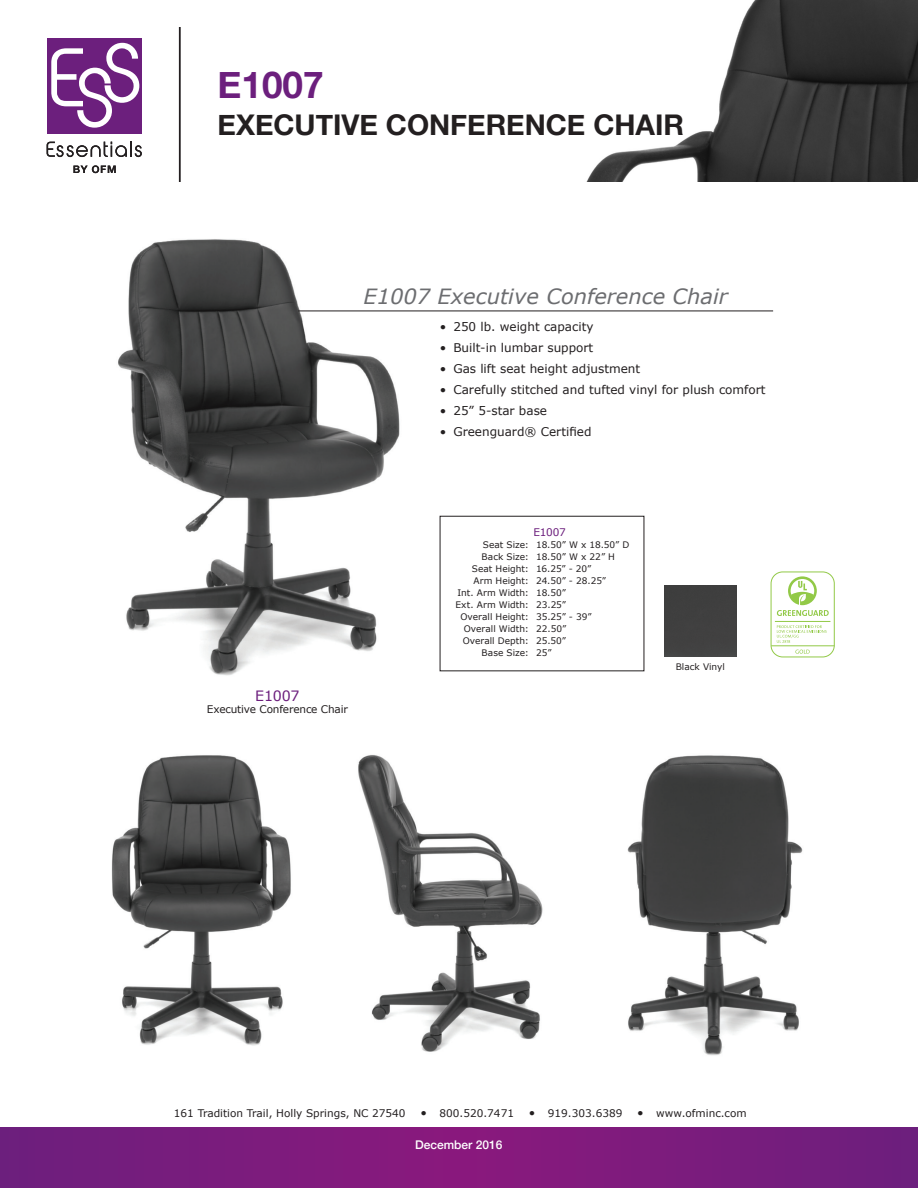
<style>
.page{position:relative;width:918px;height:1188px;background:#fff}
.page>*{position:absolute;margin:0;border:0;box-sizing:border-box;transform-origin:0 0}
.Title-Model_number{font:700 36.9px "Helvetica Neue";color:#6c1f7d}
.Title-Model_Name{font:700 28.5px "Helvetica Neue";color:#231f20}
.Subtitle{font:italic 21px "Verdana";color:#6c6d70}
.Model_number{font:14.25px "Verdana";letter-spacing:-.015em;color:#6c1f7d}
.t1{font:12px "Verdana";color:#231f20}
.t2{font:500 12px "Helvetica Neue";color:#fff}
.name{font:10.5px "Verdana";color:#231f20}
.dimensions_title{font:10.5px "Verdana";letter-spacing:-.03em;color:#6c1f7d}
.tabbed_text{font:9px "Verdana";letter-spacing:-.005em;color:#231f20}
.swatch_name{font:9px "Verdana";color:#231f20}
.s1{font-size:12px}
</style>
<div class="page">
<div style="left:0;top:1128px;width:459px;height:60px;background:linear-gradient(to right,#6c1f7d,#8a197d)"></div>
<div style="left:459px;top:1128px;width:459px;height:60px;background:linear-gradient(to right,#8a197d,#6c1f7d)"></div>
<img style="left:586px;top:0;width:332px;height:182px">
<img style="left:118px;top:239px;width:312px;height:437px">
<hr style="left:298px;top:311px;width:475px;height:1px;background:#231f20">
<div style="left:665px;top:585px;width:71px;height:72px;background:#404040"></div>
<img style="left:358px;top:755px;width:185px;height:297px">
<img style="left:111px;top:755px;width:180px;height:291px">
<img style="left:627px;top:755px;width:176px;height:301px">
<svg style="left:73px;top:165px;width:43px;height:8px"></svg>
<div style="left:47px;top:38px;width:95px;height:96px;background:#6c1f7d"></div>
<svg style="left:51px;top:43px;width:88px;height:85px"></svg>
<svg style="left:47px;top:142px;width:95px;height:15px"></svg>
<hr style="left:179px;top:27px;width:1px;height:155px;background:#231f20">
<div style="left:771px;top:572px;width:64px;height:85px;border:1px solid #92c947;border-radius:12px"></div>
<hr style="left:771px;top:645px;width:63px;height:1px;background:#92c947">
<svg style="left:795px;top:650px;width:15px;height:4px"></svg>
<hr style="left:775px;top:621px;width:55px;height:1px;background:#92c947">
<svg style="left:777px;top:576px;width:52px;height:40px"></svg>
<svg style="left:777px;top:625px;width:50px;height:18px"></svg>
<p class="Title-Model_number" style="left:218px;top:55px;width:108px">E1007</p>
<p class="Title-Model_Name" style="left:218px;top:102px;width:468px">EXECUTIVE CONFERENCE CHAIR</p>
<p class="Subtitle" style="left:363px;top:281px;width:366px">E1007 Executive Conference Chair</p>
<p class="t1" style="left:440px;top:318px;width:155px">• 250 lb. weight capacity</p>
<p class="t1" style="left:440px;top:339px;width:155px">• Built-in lumbar support</p>
<p class="t1" style="left:440px;top:360px;width:202px">• Gas lift seat height adjustment</p>
<p class="t1" style="left:440px;top:381px;width:327px">• Carefully stitched and tufted vinyl for plush comfort</p>
<p class="t1" style="left:440px;top:402px;width:109px">• 25” 5-star base</p>
<p class="t1" style="left:440px;top:423px;width:153px">• Greenguard® Certified</p>
<p class="Model_number" style="left:255px;top:686px;width:46px">E1007</p>
<p class="name" style="left:207px;top:702px;width:143px">Executive Conference Chair</p>
<p class="dimensions_title" style="left:534px;top:525px;width:34px">E1007</p>
<p class="tabbed_text" style="left:483px;top:538px;width:148px">Seat Size: 18.50” W x 18.50” D</p>
<p class="tabbed_text" style="left:482px;top:550px;width:135px">Back Size: 18.50” W x 22” H</p>
<p class="tabbed_text" style="left:472px;top:562px;width:121px">Seat Height: 16.25” - 20”</p>
<p class="tabbed_text" style="left:473px;top:574px;width:134px">Arm Height: 24.50” - 28.25”</p>
<p class="tabbed_text" style="left:458px;top:586px;width:110px">Int. Arm Width: 18.50”</p>
<p class="tabbed_text" style="left:455px;top:598px;width:112px">Ext. Arm Width: 23.25”</p>
<p class="tabbed_text" style="left:460px;top:610px;width:133px">Overall Height: 35.25” - 39”</p>
<p class="tabbed_text" style="left:464px;top:622px;width:104px">Overall Width: 22.50”</p>
<p class="tabbed_text" style="left:463px;top:634px;width:105px">Overall Depth: 25.50”</p>
<p class="tabbed_text" style="left:482px;top:646px;width:71px">Base Size: 25”</p>
<p class="swatch_name" style="left:676px;top:660px;width:51px">Black Vinyl</p>
<p class="name" style="left:174px;top:1106px;width:574px">161 Tradition Trail, Holly Springs, NC 27540 <span class="s1">•</span> 800.520.7471 <span class="s1">•</span> 919.303.6389 <span class="s1">•</span> www.ofminc.com</p>
<h3 class="t2" style="left:415px;top:1135px;width:89px">December 2016</h3>
</div>
